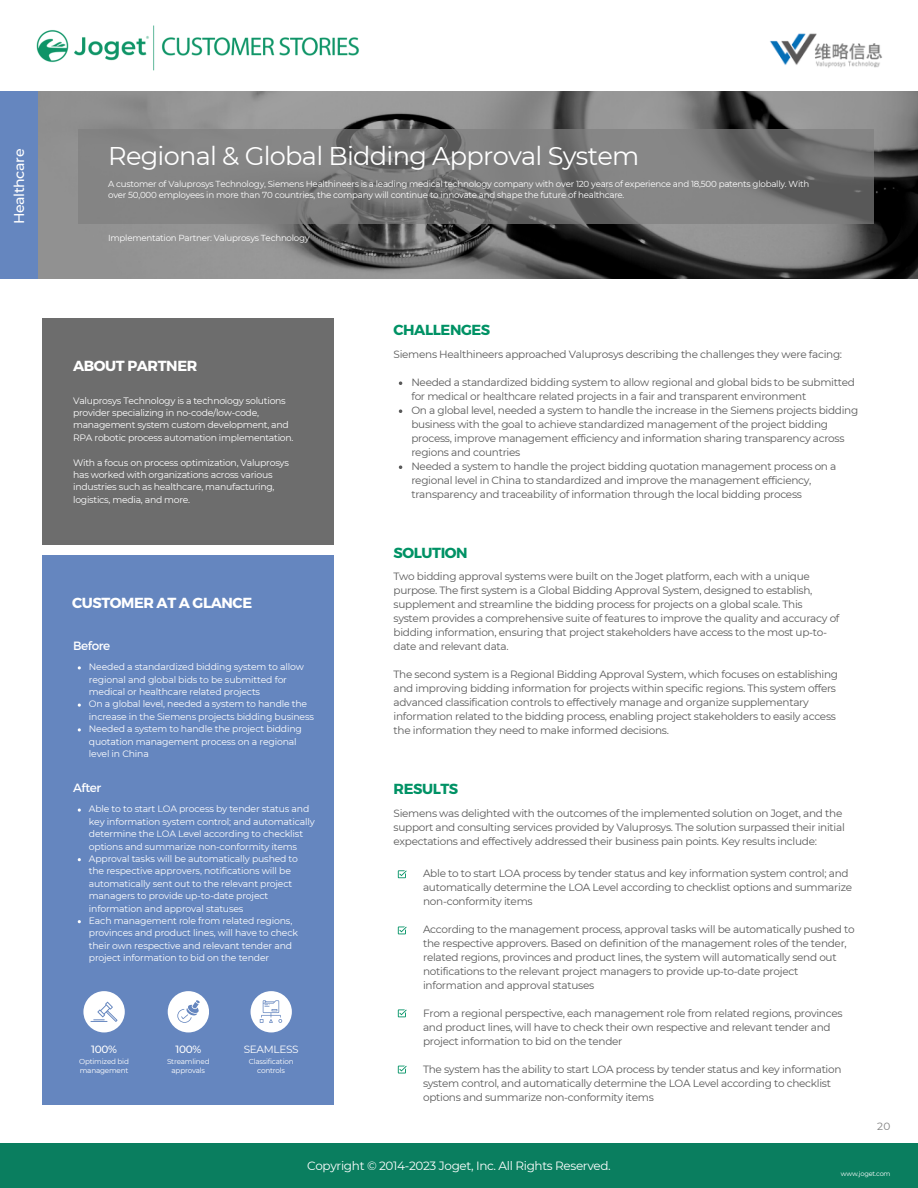
<style>
.page{position:relative;width:918px;height:1188px;background:#fff}
.page>*{position:absolute;margin:0;border:0;box-sizing:border-box;transform-origin:0 0}
.t1{font:25.65px "Montserrat";letter-spacing:-.03em;color:#fff}
.t2{font:700 14.55px "Montserrat";letter-spacing:-.03em;color:#fff}
.t3{font:700 14.55px "Montserrat";letter-spacing:-.03em;color:#009265}
.t4{font:500 14.25px "Montserrat";letter-spacing:-.03em;color:#fff}
.t5{font:12px "Montserrat";letter-spacing:-.03em;color:#fff}
.t6{font:10.5px/14px "Montserrat";letter-spacing:-.03em;color:#595959}
.t7{font:500 10.5px "Montserrat";letter-spacing:-.03em;color:#fff}
.t8{font:10.5px "Montserrat";letter-spacing:-.03em;color:#fff}
.t9{font:10.5px "Montserrat";color:#7f7f7f}
.t10{font:9.3px/12.5px "Montserrat";letter-spacing:-.02em;color:#fff}
.t11{font:8.7px/10.2px "Montserrat";letter-spacing:-.03em;color:#fff}
.t12{font:7.2px/9px "Montserrat";letter-spacing:-.03em;color:#fff;text-align:center}
.t13{font:6.6px "Montserrat";letter-spacing:-.03em;color:#fff}
</style>
<div class="page">
<div style="left:0;top:1143px;width:918px;height:45px;background:#0a7e5f"></div>
<div style="left:43px;top:555px;width:291px;height:549px;background:#6586bf"></div>
<img style="left:36px;top:25px;width:323px;height:45px">
<div style="left:43px;top:318px;width:291px;height:226px;background:#6d6d6d"></div>
<img style="left:38px;top:92px;width:880px;height:187px">
<div style="left:0;top:92px;width:38px;height:187px;background:#6586bf"></div>
<svg style="left:78px;top:129px;width:796px;height:95px;background:#7a7a7a"></svg>
<div style="left:168px;top:991px;width:41px;height:41px;background:#fff;border-radius:50%"></div>
<div style="left:83px;top:991px;width:42px;height:41px;background:#fff;border-radius:50%"></div>
<img style="left:770px;top:33px;width:112px;height:35px">
<svg style="left:398px;top:870px;width:9px;height:8px"></svg>
<svg style="left:398px;top:927px;width:9px;height:7px"></svg>
<svg style="left:398px;top:1009px;width:9px;height:8px"></svg>
<svg style="left:398px;top:1066px;width:9px;height:7px"></svg>
<div style="left:251px;top:991px;width:41px;height:41px;background:#fff;border-radius:50%"></div>
<svg style="left:260px;top:1000px;width:22px;height:23px"></svg>
<svg style="left:177px;top:1000px;width:23px;height:23px"></svg>
<svg style="left:91px;top:1002px;width:26px;height:20px"></svg>
<svg style="left:399px;top:381px;width:3px;height:4px"></svg>
<svg style="left:399px;top:409px;width:3px;height:4px"></svg>
<svg style="left:399px;top:465px;width:3px;height:4px"></svg>
<h3 class="t4" style="left:11px;top:224px;width:77px;rotate:-90deg">Healthcare</h3>
<h1 class="t1" style="left:108px;top:141px;width:533px">Regional &amp; Global Bidding Approval System</h1>
<p class="t11" style="left:108px;top:179px;width:703px">A customer of Valuprosys Technology, Siemens Healthineers is a leading medical technology company with over 120 years of experience and 18,500 patents globally. With over 50,000 employees in more than 70 countries, the company will continue to innovate and shape the future of healthcare.</p>
<p class="t11" style="left:108px;top:232px;width:203px">Implementation Partner: Valuprosys Technology</p>
<h2 class="t2" style="left:73px;top:356px;width:126px">ABOUT PARTNER</h2>
<p class="t10" style="left:73px;top:394px;width:222px">Valuprosys Technology is a technology solutions provider specializing in no-code/low-code, management system custom development, and RPA robotic process automation implementation.</p>
<p class="t10" style="left:73px;top:456px;width:217px">With a focus on process optimization, Valuprosys has worked with organizations across various industries such as healthcare, manufacturing, logistics, media, and more.</p>
<h2 class="t2" style="left:72px;top:593px;width:182px">CUSTOMER AT A GLANCE</h2>
<p class="t5" style="left:73px;top:638px;width:39px">Before</p>
<p class="t10" style="left:89px;top:661px;width:227px">Needed a standardized bidding system to allow regional and global bids to be submitted for medical or healthcare related projects<br>On a global level, needed a system to handle the increase in the Siemens projects bidding business Needed a system to handle the project bidding quotation management process on a regional level in China</p>
<p class="t5" style="left:73px;top:780px;width:30px">After</p>
<p class="t10" style="left:89px;top:803px;width:228px">Able to to start LOA process by tender status and key information system control; and automatically determine the LOA Level according to checklist options and summarize non-conformity items Approval tasks will be automatically pushed to the respective approvers, notifications will be automatically sent out to the relevant project managers to provide up-to-date project information and approval statuses<br>Each management role from related regions, provinces and product lines, will have to check their own respective and relevant tender and project information to bid on the tender</p>
<p class="t7" style="left:91px;top:1042px;width:27px">100%</p>
<p class="t12" style="left:79px;top:1057px;width:51px;text-align:left">Optimized bid management</p>
<p class="t7" style="left:175px;top:1043px;width:27px">100%</p>
<p class="t12" style="left:167px;top:1057px;width:44px">Streamlined approvals</p>
<p class="t8" style="left:244px;top:1043px;width:57px">SEAMLESS</p>
<p class="t12" style="left:249px;top:1057px;width:46px">Classification controls</p>
<h2 class="t3" style="left:394px;top:321px;width:98px">CHALLENGES</h2>
<p class="t6" style="left:394px;top:347px;width:450px">Siemens Healthineers approached Valuprosys describing the challenges they were facing:</p>
<p class="t6" style="left:411px;top:375px;width:448px">Needed a standardized bidding system to allow regional and global bids to be submitted for medical or healthcare related projects in a fair and transparent environment<br>On a global level, needed a system to handle the increase in the Siemens projects bidding business with the goal to achieve standardized management of the project bidding process, improve management efficiency and information sharing transparency across regions and countries<br>Needed a system to handle the project bidding quotation management process on a regional level in China to standardized and improve the management efficiency, transparency and traceability of information through the local bidding process</p>
<h2 class="t3" style="left:394px;top:543px;width:76px">SOLUTION</h2>
<p class="t6" style="left:394px;top:570px;width:447px">Two bidding approval systems were built on the Joget platform, each with a unique purpose. The first system is a Global Bidding Approval System, designed to establish, supplement and streamline the bidding process for projects on a global scale. This system provides a comprehensive suite of features to improve the quality and accuracy of bidding information, ensuring that project stakeholders have access to the most up-to&shy;date and relevant data.</p>
<p class="t6" style="left:394px;top:668px;width:446px">The second system is a Regional Bidding Approval System, which focuses on establishing and improving bidding information for projects within specific regions. This system offers advanced classification controls to effectively manage and organize supplementary information related to the bidding process, enabling project stakeholders to easily access the information they need to make informed decisions.</p>
<h2 class="t3" style="left:394px;top:780px;width:66px">RESULTS</h2>
<p class="t6" style="left:394px;top:806px;width:453px">Siemens was delighted with the outcomes of the implemented solution on Joget, and the support and consulting services provided by Valuprosys. The solution surpassed their initial expectations and effectively addressed their business pain points. Key results include:</p>
<p class="t6" style="left:423px;top:866px;width:430px">Able to to start LOA process by tender status and key information system control; and automatically determine the LOA Level according to checklist options and summarize non-conformity items</p>
<p class="t6" style="left:423px;top:922px;width:433px">According to the management process, approval tasks will be automatically pushed to the respective approvers. Based on definition of the management roles of the tender, related regions, provinces and product lines, the system will automatically send out notifications to the relevant project managers to provide up-to-date project information and approval statuses</p>
<p class="t6" style="left:423px;top:1006px;width:421px">From a regional perspective, each management role from related regions, provinces and product lines, will have to check their own respective and relevant tender and project information to bid on the tender</p>
<p class="t6" style="left:423px;top:1062px;width:420px">The system has the ability to start LOA process by tender status and key information system control, and automatically determine the LOA Level according to checklist options and summarize non-conformity items</p>
<p class="t9" style="left:877px;top:1119px;width:15px">20</p>
<p class="t5" style="left:307px;top:1159px;width:305px">Copyright © 2014-2023 Joget, Inc. All Rights Reserved.</p>
<p class="t13" style="left:841px;top:1169px;width:51px">www.joget.com</p>
</div>
